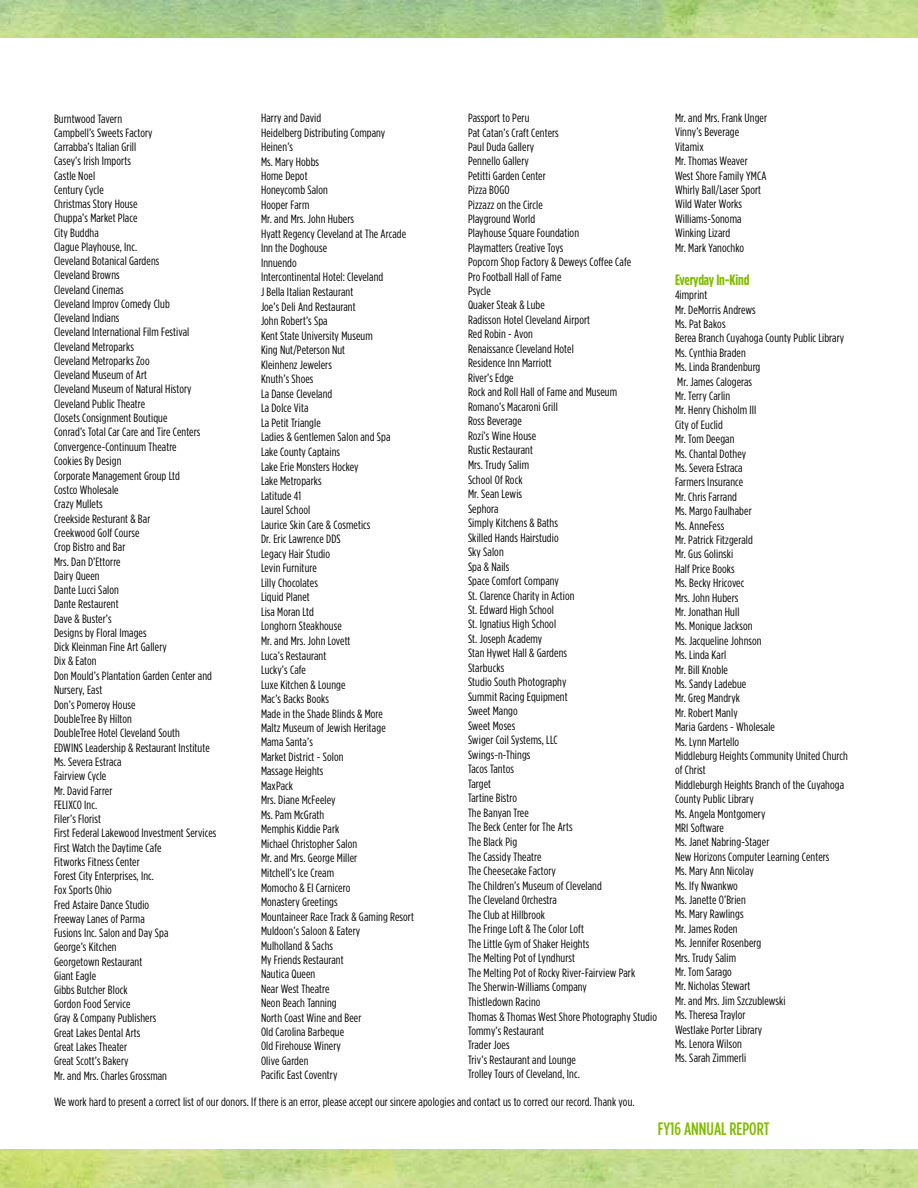
<style>
.page{position:relative;width:918px;height:1188px;background:#fff}
.page>*{position:absolute;margin:0;border:0;box-sizing:border-box;transform-origin:0 0}
.t1{font:500 18px "Gotham Condensed";color:#82bc00}
.t2{font:700 15px "Gotham Condensed";letter-spacing:-.01em;color:#82bc00}
.t3{font:12px/14.5px "Gotham Condensed";letter-spacing:.01em;color:#000;scale:1.05 1}
</style>
<div class="page">
<img style="left:0;top:1150px;width:918px;height:38px">
<img style="left:0;top:0;width:918px;height:38px">
<p class="t3" style="left:54px;top:111px;width:156px">Burntwood Tavern<br>Campbell’s Sweets Factory<br>Carrabba’s Italian Grill<br>Casey’s Irish Imports<br>Castle Noel<br>Century Cycle<br>Christmas Story House<br>Chuppa’s Market Place<br>City Buddha<br>Clague Playhouse, Inc.<br>Cleveland Botanical Gardens<br>Cleveland Browns<br>Cleveland Cinemas<br>Cleveland Improv Comedy Club<br>Cleveland Indians<br>Cleveland International Film Festival<br>Cleveland Metroparks<br>Cleveland Metroparks Zoo<br>Cleveland Museum of Art<br>Cleveland Museum of Natural History<br>Cleveland Public Theatre<br>Closets Consignment Boutique<br>Conrad’s Total Car Care and Tire Centers<br>Convergence-Continuum Theatre<br>Cookies By Design<br>Corporate Management Group Ltd<br>Costco Wholesale<br>Crazy Mullets<br>Creekside Resturant &amp; Bar<br>Creekwood Golf Course<br>Crop Bistro and Bar<br>Mrs. Dan D’Ettorre<br>Dairy Queen<br>Dante Lucci Salon<br>Dante Restaurent<br>Dave &amp; Buster’s<br>Designs by Floral Images<br>Dick Kleinman Fine Art Gallery<br>Dix &amp; Eaton<br>Don Mould’s Plantation Garden Center and<br>Nursery, East<br>Don’s Pomeroy House<br>DoubleTree By Hilton<br>DoubleTree Hotel Cleveland South<br>EDWINS Leadership &amp; Restaurant Institute<br>Ms. Severa Estraca<br>Fairview Cycle<br>Mr. David Farrer<br>FELIXCO Inc.<br>Filer’s Florist<br>First Federal Lakewood Investment Services<br>First Watch the Daytime Cafe<br>Fitworks Fitness Center<br>Forest City Enterprises, Inc.<br>Fox Sports Ohio<br>Fred Astaire Dance Studio<br>Freeway Lanes of Parma<br>Fusions Inc. Salon and Day Spa<br>George’s Kitchen<br>Georgetown Restaurant<br>Giant Eagle<br>Gibbs Butcher Block<br>Gordon Food Service<br>Gray &amp; Company Publishers<br>Great Lakes Dental Arts<br>Great Lakes Theater<br>Great Scott’s Bakery<br>Mr. and Mrs. Charles Grossman</p>
<p class="t3" style="left:261px;top:111px;width:147px">Harry and David<br>Heidelberg Distributing Company<br>Heinen’s<br>Ms. Mary Hobbs<br>Home Depot<br>Honeycomb Salon<br>Hooper Farm<br>Mr. and Mrs. John Hubers<br>Hyatt Regency Cleveland at The Arcade<br>Inn the Doghouse<br>Innuendo<br>Intercontinental Hotel: Cleveland<br>J Bella Italian Restaurant<br>Joe’s Deli And Restaurant<br>John Robert’s Spa<br>Kent State University Museum<br>King Nut/Peterson Nut<br>Kleinhenz Jewelers<br>Knuth’s Shoes<br>La Danse Cleveland<br>La Dolce Vita<br>La Petit Triangle<br>Ladies &amp; Gentlemen Salon and Spa<br>Lake County Captains<br>Lake Erie Monsters Hockey<br>Lake Metroparks<br>Latitude 41<br>Laurel School<br>Laurice Skin Care &amp; Cosmetics<br>Dr. Eric Lawrence DDS<br>Legacy Hair Studio<br>Levin Furniture<br>Lilly Chocolates<br>Liquid Planet<br>Lisa Moran Ltd<br>Longhorn Steakhouse<br>Mr. and Mrs. John Lovett<br>Luca’s Restaurant<br>Lucky’s Cafe<br>Luxe Kitchen &amp; Lounge<br>Mac’s Backs Books<br>Made in the Shade Blinds &amp; More<br>Maltz Museum of Jewish Heritage<br>Mama Santa’s<br>Market District - Solon<br>Massage Heights<br>MaxPack<br>Mrs. Diane McFeeley<br>Ms. Pam McGrath<br>Memphis Kiddie Park<br>Michael Christopher Salon<br>Mr. and Mrs. George Miller<br>Mitchell’s Ice Cream<br>Momocho &amp; El Carnicero<br>Monastery Greetings<br>Mountaineer Race Track &amp; Gaming Resort<br>Muldoon’s Saloon &amp; Eatery<br>Mulholland &amp; Sachs<br>My Friends Restaurant<br>Nautica Queen<br>Near West Theatre<br>Neon Beach Tanning<br>North Coast Wine and Beer<br>Old Carolina Barbeque<br>Old Firehouse Winery<br>Olive Garden<br>Pacific East Coventry</p>
<p class="t3" style="left:468px;top:111px;width:181px">Passport to Peru<br>Pat Catan’s Craft Centers<br>Paul Duda Gallery<br>Pennello Gallery<br>Petitti Garden Center<br>Pizza BOGO<br>Pizzazz on the Circle<br>Playground World<br>Playhouse Square Foundation<br>Playmatters Creative Toys<br>Popcorn Shop Factory &amp; Deweys Coffee Cafe<br>Pro Football Hall of Fame<br>Psycle<br>Quaker Steak &amp; Lube<br>Radisson Hotel Cleveland Airport<br>Red Robin - Avon<br>Renaissance Cleveland Hotel<br>Residence Inn Marriott<br>River’s Edge<br>Rock and Roll Hall of Fame and Museum<br>Romano’s Macaroni Grill<br>Ross Beverage<br>Rozi’s Wine House<br>Rustic Restaurant<br>Mrs. Trudy Salim<br>School Of Rock<br>Mr. Sean Lewis<br>Sephora<br>Simply Kitchens &amp; Baths<br>Skilled Hands Hairstudio<br>Sky Salon<br>Spa &amp; Nails<br>Space Comfort Company<br>St. Clarence Charity in Action<br>St. Edward High School<br>St. Ignatius High School<br>St. Joseph Academy<br>Stan Hywet Hall &amp; Gardens<br>Starbucks<br>Studio South Photography<br>Summit Racing Equipment<br>Sweet Mango<br>Sweet Moses<br>Swiger Coil Systems, LLC<br>Swings-n-Things<br>Tacos Tantos<br>Target<br>Tartine Bistro<br>The Banyan Tree<br>The Beck Center for The Arts<br>The Black Pig<br>The Cassidy Theatre<br>The Cheesecake Factory<br>The Children’s Museum of Cleveland<br>The Cleveland Orchestra<br>The Club at Hillbrook<br>The Fringe Loft &amp; The Color Loft<br>The Little Gym of Shaker Heights<br>The Melting Pot of Lyndhurst<br>The Melting Pot of Rocky River-Fairview Park<br>The Sherwin-Williams Company<br>Thistledown Racino<br>Thomas &amp; Thomas West Shore Photography Studio<br>Tommy’s Restaurant<br>Trader Joes<br>Triv’s Restaurant and Lounge<br>Trolley Tours of Cleveland, Inc.</p>
<p class="t3" style="left:675px;top:110px;width:89px">Mr. and Mrs. Frank Unger<br>Vinny’s Beverage<br>Vitamix<br>Mr. Thomas Weaver<br>West Shore Family YMCA<br>Whirly Ball/Laser Sport<br>Wild Water Works<br>Williams-Sonoma<br>Winking Lizard<br>Mr. Mark Yanochko</p>
<p class="t2" style="left:675px;top:271px;width:76px">Everyday In-Kind</p>
<p class="t3" style="left:675px;top:288px;width:166px">4imprint<br>Mr. DeMorris Andrews<br>Ms. Pat Bakos<br>Berea Branch Cuyahoga County Public Library<br>Ms. Cynthia Braden<br>Ms. Linda Brandenburg<br>Mr. James Calogeras<br>Mr. Terry Carlin<br>Mr. Henry Chisholm III<br>City of Euclid<br>Mr. Tom Deegan<br>Ms. Chantal Dothey<br>Ms. Severa Estraca<br>Farmers Insurance<br>Mr. Chris Farrand<br>Ms. Margo Faulhaber<br>Ms. AnneFess<br>Mr. Patrick Fitzgerald<br>Mr. Gus Golinski<br>Half Price Books<br>Ms. Becky Hricovec<br>Mrs. John Hubers<br>Mr. Jonathan Hull<br>Ms. Monique Jackson<br>Ms. Jacqueline Johnson<br>Ms. Linda Karl<br>Mr. Bill Knoble<br>Ms. Sandy Ladebue<br>Mr. Greg Mandryk<br>Mr. Robert Manly<br>Maria Gardens - Wholesale<br>Ms. Lynn Martello<br>Middleburg Heights Community United Church of Christ<br>Middleburgh Heights Branch of the Cuyahoga<br>County Public Library<br>Ms. Angela Montgomery<br>MRI Software<br>Ms. Janet Nabring-Stager<br>New Horizons Computer Learning Centers<br>Ms. Mary Ann Nicolay<br>Ms. Ify Nwankwo<br>Ms. Janette O’Brien<br>Ms. Mary Rawlings<br>Mr. James Roden<br>Ms. Jennifer Rosenberg<br>Mrs. Trudy Salim<br>Mr. Tom Sarago<br>Mr. Nicholas Stewart<br>Mr. and Mrs. Jim Szczublewski<br>Ms. Theresa Traylor<br>Westlake Porter Library<br>Ms. Lenora Wilson<br>Ms. Sarah Zimmerli</p>
<p class="t3" style="left:54px;top:1094px;width:554px">We work hard to present a correct list of our donors. If there is an error, please accept our sincere apologies and contact us to correct our record. Thank you.</p>
<h1 class="t1" style="left:658px;top:1118px;width:113px">FY16 ANNUAL REPORT</h1>
</div>
